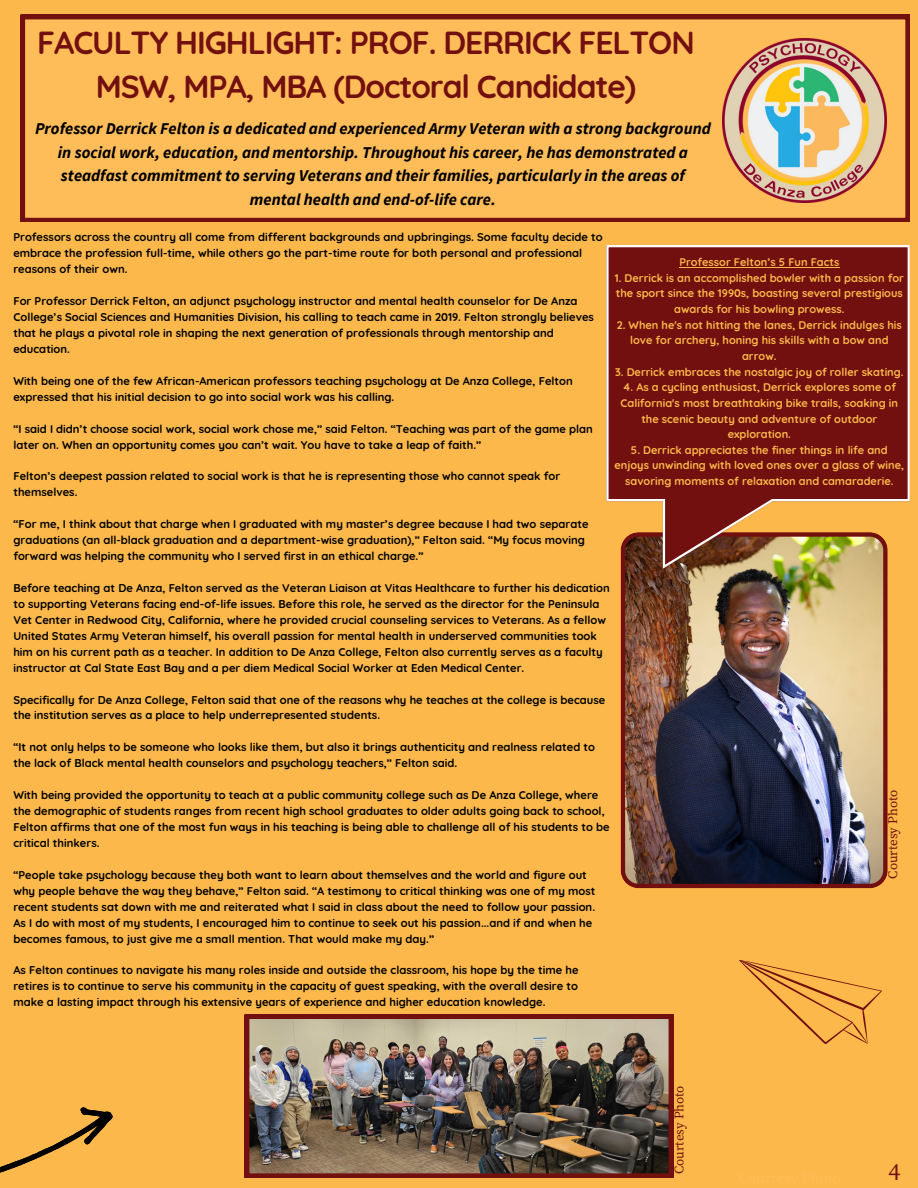
<style>
.page{position:relative;width:918px;height:1188px;background:#fcb84a}
.page>*{position:absolute;margin:0;border:0;box-sizing:border-box;transform-origin:0 0}
.t1{font:700 31.8px/43.8px "Quicksand";letter-spacing:-.035em;color:#721010;text-align:center}
.t2{font:24px "Source Serif Pro";color:#721010}
.t3{font:italic 700 16.5px/23.7px "Source Sans Pro";color:#000;text-align:center}
.t4{font:13.05px "Source Serif Pro";color:#721010}
.t5{font:700 11.25px/15.9px "Quicksand";color:#000}
.t6{font:700 11.1px/15.6px "Quicksand";color:#fcb84a;text-align:center}
</style>
<div class="page">
<div style="left:21px;top:15px;width:888px;height:207px;background:#ffbd59"></div>
<img style="left:621px;top:569px;width:266px;height:319px">
<img style="left:245px;top:1014px;width:428px;height:164px">
<img style="left:723px;top:38px;width:164px;height:165px">
<svg style="left:739px;top:960px;width:143px;height:84px"></svg>
<svg style="left:0;top:1107px;width:113px;height:66px"></svg>
<svg style="left:606px;top:245px;width:304px;height:324px"></svg>
<hr style="left:679px;top:267px;width:160px;height:1px;background:#fcb84a">
<h1 class="t1" style="left:37px;top:20px;width:659px">FACULTY HIGHLIGHT: PROF. DERRICK FELTON<br>MSW, MPA, MBA (Doctoral Candidate)</h1>
<p class="t3" style="left:35px;top:116px;width:677px">Professor Derrick Felton is a dedicated and experienced Army Veteran with a strong background in social work, education, and mentorship. Throughout his career, he has demonstrated a steadfast commitment to serving Veterans and their families, particularly in the areas of mental health and end-of-life care.</p>
<p class="t5" style="left:13px;top:229px;width:591px">Professors across the country all come from different backgrounds and upbringings. Some faculty decide to embrace the profession full-time, while others go the part-time route for both personal and professional reasons of their own.</p>
<p class="t5" style="left:13px;top:293px;width:582px">For Professor Derrick Felton, an adjunct psychology instructor and mental health counselor for De Anza College’s Social Sciences and Humanities Division, his calling to teach came in 2019. Felton strongly believes that he plays a pivotal role in shaping the next generation of professionals through mentorship and education.</p>
<p class="t5" style="left:13px;top:373px;width:561px">With being one of the few African-American professors teaching psychology at De Anza College, Felton expressed that his initial decision to go into social work was his calling.</p>
<p class="t5" style="left:13px;top:420px;width:581px">“I said I didn’t choose social work, social work chose me,” said Felton. “Teaching was part of the game plan later on. When an opportunity comes you can’t wait. You have to take a leap of faith.”</p>
<p class="t5" style="left:13px;top:468px;width:548px">Felton’s deepest passion related to social work is that he is representing those who cannot speak for themselves.</p>
<p class="t5" style="left:13px;top:516px;width:577px">“For me, I think about that charge when I graduated with my master’s degree because I had two separate graduations (an all-black graduation and a department-wise graduation),” Felton said. “My focus moving forward was helping the community who I served first in an ethical charge.”</p>
<p class="t5" style="left:13px;top:580px;width:598px">Before teaching at De Anza, Felton served as the Veteran Liaison at Vitas Healthcare to further his dedication to supporting Veterans facing end-of-life issues. Before this role, he served as the director for the Peninsula Vet Center in Redwood City, California, where he provided crucial counseling services to Veterans. As a fellow United States Army Veteran himself, his overall passion for mental health in underserved communities took him on his current path as a teacher. In addition to De Anza College, Felton also currently serves as a faculty instructor at Cal State East Bay and a per diem Medical Social Worker at Eden Medical Center.</p>
<p class="t5" style="left:13px;top:691px;width:594px">Specifically for De Anza College, Felton said that one of the reasons why he teaches at the college is because the institution serves as a place to help underrepresented students.</p>
<p class="t5" style="left:13px;top:739px;width:583px">“It not only helps to be someone who looks like them, but also it brings authenticity and realness related to the lack of Black mental health counselors and psychology teachers,” Felton said.</p>
<p class="t5" style="left:13px;top:787px;width:598px">With being provided the opportunity to teach at a public community college such as De Anza College, where the demographic of students ranges from recent high school graduates to older adults going back to school, Felton affirms that one of the most fun ways in his teaching is being able to challenge all of his students to be critical thinkers.</p>
<p class="t5" style="left:13px;top:867px;width:584px">“People take psychology because they both want to learn about themselves and the world and figure out why people behave the way they behave,” Felton said. “A testimony to critical thinking was one of my most recent students sat down with me and reiterated what I said in class about the need to follow your passion.<br>As I do with most of my students, I encouraged him to continue to seek out his passion...and if and when he becomes famous, to just give me a small mention. That would make my day.”</p>
<p class="t5" style="left:13px;top:962px;width:567px;text-align:justify">As Felton continues to navigate his many roles inside and outside the classroom, his hope by the time he retires is to continue to serve his community in the capacity of guest speaking, with the overall desire to make a lasting impact through his extensive years of experience and higher education knowledge.</p>
<p class="t6" style="left:679px;top:254px;width:162px">Professor Felton’s 5 Fun Facts</p>
<p class="t6" style="left:615px;top:270px;width:291px">1. Derrick is an accomplished bowler with a passion for the sport since the 1990s, boasting several prestigious awards for his bowling prowess.</p>
<p class="t6" style="left:617px;top:317px;width:286px">2. When he's not hitting the lanes, Derrick indulges his love for archery, honing his skills with a bow and arrow.</p>
<p class="t6" style="left:615px;top:364px;width:290px">3. Derrick embraces the nostalgic joy of roller skating.</p>
<p class="t6" style="left:621px;top:379px;width:279px">4. As a cycling enthusiast, Derrick explores some of California's most breathtaking bike trails, soaking in the scenic beauty and adventure of outdoor exploration.</p>
<p class="t6" style="left:614px;top:442px;width:291px">5. Derrick appreciates the finer things in life and enjoys unwinding with loved ones over a glass of wine, savoring moments of relaxation and camaraderie.</p>
<p class="t4" style="left:885px;top:879px;width:90px;rotate:-90deg">Courtesy Photo</p>
<p class="t4" style="left:672px;top:1174px;width:90px;rotate:-90deg">Courtesy Photo</p>
<h2 class="t2" style="left:888px;top:1158px;width:13px">4</h2>
</div>
